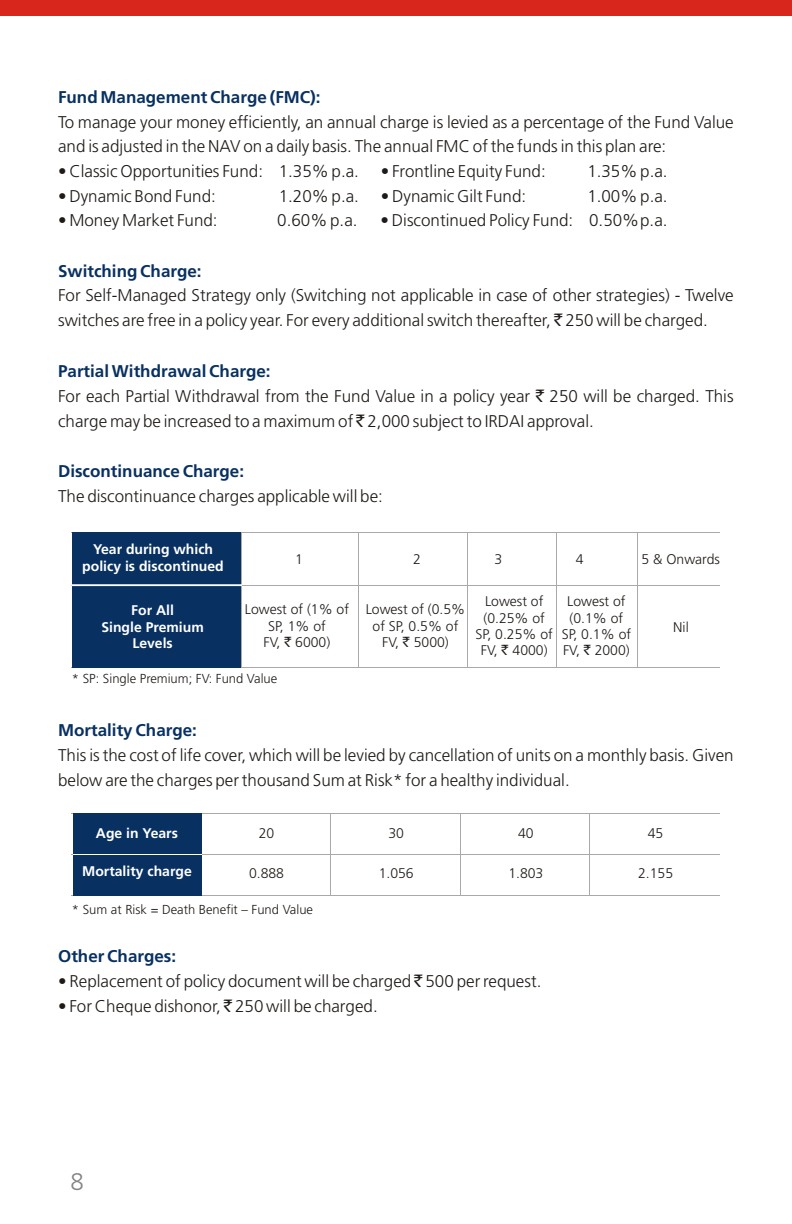
<style>
.page{position:relative;width:792px;height:1224px;background:#fff}
.page>*{position:absolute;margin:0;border:0;box-sizing:border-box;transform-origin:0 0}
.t1{font:300 24px "Frutiger";color:#828282}
.t2{font:300 17px/24.6px "Frutiger";color:#1f1a17}
.t3{font:700 17px "Frutiger";color:#083061}
.t4{font:300 14px/16.4px "Frutiger";color:#1f1a17;text-align:center}
.t5{font:700 14px/16.6px "Frutiger";color:#fff;text-align:center}
.t6{font:300 13px "Frutiger";color:#1f1a17}
.s1{font-family:"Rupee Foradian";font-weight:400}
</style>
<div class="page">
<div style="left:0;top:0;width:792px;height:15px;background:#d9261c"></div>
<hr style="left:72px;top:532px;width:648px;height:1px;background:#aba8a8">
<hr style="left:72px;top:585px;width:648px;height:1px;background:#aba8a8">
<hr style="left:72px;top:667px;width:648px;height:1px;background:#aba8a8">
<hr style="left:241px;top:533px;width:1px;height:135px;background:#aba8a8">
<hr style="left:358px;top:533px;width:1px;height:135px;background:#aba8a8">
<hr style="left:467px;top:533px;width:1px;height:134px;background:#aba8a8">
<hr style="left:556px;top:533px;width:1px;height:134px;background:#aba8a8">
<hr style="left:637px;top:533px;width:1px;height:134px;background:#aba8a8">
<hr style="left:72px;top:813px;width:648px;height:1px;background:#aba8a8">
<hr style="left:72px;top:895px;width:648px;height:1px;background:#aba8a8">
<hr style="left:72px;top:854px;width:648px;height:1px;background:#aba8a8">
<hr style="left:330px;top:813px;width:1px;height:83px;background:#aba8a8">
<hr style="left:460px;top:813px;width:1px;height:83px;background:#aba8a8">
<hr style="left:590px;top:813px;width:1px;height:83px;background:#aba8a8">
<div style="left:73px;top:532px;width:168px;height:135px;background:#083061"></div>
<hr style="left:72px;top:585px;width:170px;height:1px;background:#fff">
<div style="left:73px;top:813px;width:128px;height:83px;background:#083061"></div>
<hr style="left:73px;top:854px;width:128px;height:1px;background:#fff">
<p class="t3" style="left:58px;top:87px;width:264px">Fund Management Charge (FMC):</p>
<p class="t2" style="left:58px;top:111px;width:677px">To manage your money efficiently, an annual charge is levied as a percentage of the Fund Value and is adjusted in the NAV on a daily basis. The annual FMC of the funds in this plan are:</p>
<p class="t2" style="left:58px;top:160px;width:302px">• Classic Opportunities Fund: 1.35% p.a.</p>
<p class="t2" style="left:381px;top:160px;width:166px">• Frontline Equity Fund:</p>
<p class="t2" style="left:587px;top:160px;width:82px">1.35% p.a.</p>
<p class="t2" style="left:58px;top:185px;width:159px">• Dynamic Bond Fund:</p>
<p class="t2" style="left:279px;top:185px;width:82px">1.20% p.a.</p>
<p class="t2" style="left:381px;top:185px;width:147px">• Dynamic Gilt Fund:</p>
<p class="t2" style="left:587px;top:185px;width:82px">1.00% p.a.</p>
<p class="t2" style="left:58px;top:210px;width:161px">• Money Market Fund:</p>
<p class="t2" style="left:277px;top:210px;width:82px">0.60% p.a.</p>
<p class="t2" style="left:381px;top:210px;width:288px">• Discontinued Policy Fund: 0.50%p.a.</p>
<p class="t3" style="left:58px;top:261px;width:145px">Switching Charge:</p>
<p class="t2" style="left:58px;top:284px;width:677px">For Self-Managed Strategy only (Switching not applicable in case of other strategies) - Twelve switches are free in a policy year. For every additional switch thereafter, <span class="s1">`</span> 250 will be charged.</p>
<p class="t3" style="left:58px;top:361px;width:214px">Partial Withdrawal Charge:</p>
<p class="t2" style="left:58px;top:385px;width:677px">For each Partial Withdrawal from the Fund Value in a policy year <span class="s1">`</span> 250 will be charged. This charge may be increased to a maximum of <span class="s1">`</span> 2,000 subject to IRDAI approval.</p>
<p class="t3" style="left:58px;top:461px;width:188px">Discontinuance Charge:</p>
<p class="t2" style="left:58px;top:485px;width:326px">The discontinuance charges applicable will be:</p>
<p class="t5" style="left:82px;top:541px;width:143px">Year during which policy is discontinued</p>
<p class="t5" style="left:101px;top:602px;width:104px">For All<br>Single Premium<br>Levels</p>
<p class="t4" style="left:295px;top:552px;width:9px">1</p>
<p class="t4" style="left:245px;top:603px;width:106px">Lowest of (1% of<br>SP, 1% of<br>FV, <span class="s1">`</span> 6000)</p>
<p class="t4" style="left:413px;top:552px;width:9px">2</p>
<p class="t4" style="left:494px;top:552px;width:9px">3</p>
<p class="t4" style="left:576px;top:552px;width:9px">4</p>
<p class="t4" style="left:642px;top:552px;width:80px">5 &amp; Onwards</p>
<p class="t4" style="left:366px;top:603px;width:101px">Lowest of (0.5% of SP, 0.5% of<br>FV, <span class="s1">`</span> 5000)</p>
<p class="t4" style="left:476px;top:595px;width:79px">Lowest of (0.25% of<br>SP, 0.25% of<br>FV, <span class="s1">`</span> 4000)</p>
<p class="t4" style="left:562px;top:595px;width:71px">Lowest of (0.1% of<br>SP, 0.1% of<br>FV, <span class="s1">`</span> 2000)</p>
<p class="t4" style="left:673px;top:620px;width:17px">Nil</p>
<p class="t6" style="left:72px;top:673px;width:207px">* SP: Single Premium; FV: Fund Value</p>
<p class="t3" style="left:58px;top:721px;width:140px">Mortality Charge:</p>
<p class="t2" style="left:58px;top:745px;width:677px">This is the cost of life cover, which will be levied by cancellation of units on a monthly basis. Given below are the charges per thousand Sum at Risk* for a healthy individual.</p>
<p class="t4" style="left:259px;top:826px;width:17px">20</p>
<p class="t4" style="left:249px;top:866px;width:37px">0.888</p>
<p class="t4" style="left:379px;top:866px;width:37px">1.056</p>
<p class="t4" style="left:508px;top:866px;width:37px">1.803</p>
<p class="t4" style="left:638px;top:866px;width:37px">2.155</p>
<p class="t5" style="left:96px;top:825px;width:83px">Age in Years</p>
<p class="t5" style="left:82px;top:863px;width:111px">Mortality charge</p>
<p class="t4" style="left:388px;top:826px;width:17px">30</p>
<p class="t4" style="left:518px;top:826px;width:17px">40</p>
<p class="t4" style="left:648px;top:826px;width:17px">45</p>
<p class="t6" style="left:72px;top:904px;width:243px">* Sum at Risk = Death Benefit – Fund Value</p>
<p class="t3" style="left:58px;top:946px;width:120px">Other Charges:</p>
<p class="t2" style="left:58px;top:971px;width:485px">• Replacement of policy document will be charged <span class="s1">`</span> 500 per request.</p>
<p class="t2" style="left:58px;top:996px;width:321px">• For Cheque dishonor, <span class="s1">`</span> 250 will be charged.</p>
<h1 class="t1" style="left:70px;top:1172px;width:15px">8</h1>
</div>
